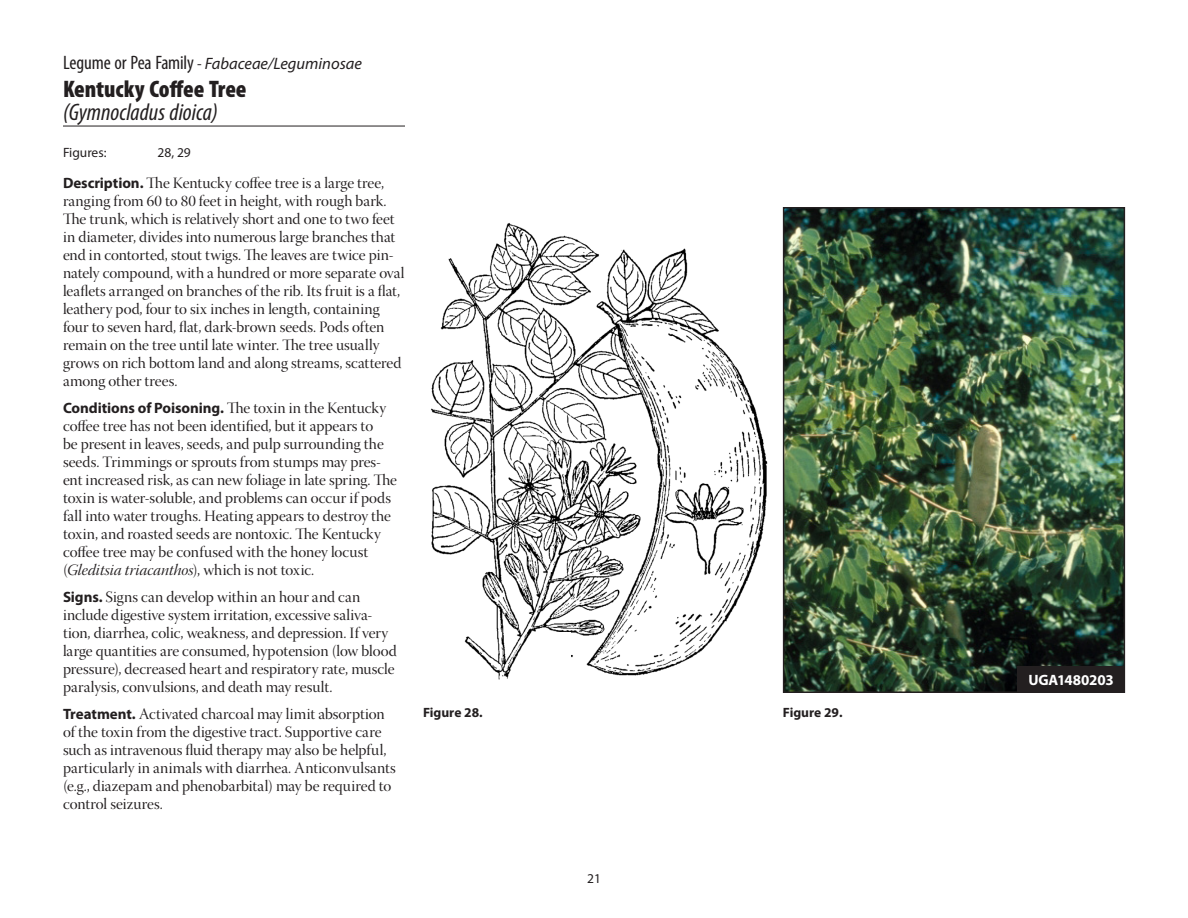
<style>
.page{position:relative;width:1188px;height:918px;background:#fff}
.page>*{position:absolute;margin:0;border:0;box-sizing:border-box;transform-origin:0 0}
._3__name{font:italic condensed 24px/22.5px "Myriad Pro";color:#231f20}
._1__family{font:italic 16.5px "Myriad Pro";color:#231f20}
.body_inline_subs{font:15.75px/18px "Warnock Pro Disp";color:#231f20}
.body_inline_subs-2{font:700 15px "Myriad Pro";letter-spacing:-.005em;color:#231f20}
.table__title_Weedima{font:700 15px "Myriad Pro";letter-spacing:-.01em;color:#fff}
.table__title{font:700 13.5px "Myriad Pro";color:#231f20}
._4__also_called_last{font:13.5px "Myriad Pro";color:#231f20}
.s1{font-style:normal;font-stretch:condensed;font-size:19.5px}
.s2{font-style:normal;font-stretch:condensed}
.s3{font-weight:900;font-style:normal}
.s4{font-family:"Myriad Pro";font-weight:700;font-size:15px}
.s5{font-family:"Warnock Pro Disp";font-weight:400;font-size:15.75px}
.s6{font-family:"Warnock Pro It Disp"}
</style>
<div class="page">
<img style="left:431px;top:223px;width:337px;height:457px">
<div style="left:549px;top:632px;width:22px;height:45px;background:#fff"></div>
<img style="left:786px;top:210px;width:336px;height:480px">
<div style="left:783px;top:207px;width:342px;height:486px;border:2px solid #231f20"></div>
<div style="left:1017px;top:666px;width:108px;height:27px;background:#231f20"></div>
<hr style="left:63px;top:126px;width:342px;height:1px;background:#231f20">
<p class="_1__family" style="left:63px;top:53px;width:300px"><span class="s1">Legume or Pea Family</span> <span class="s2">-</span> Fabaceae/Leguminosae</p>
<p class="_3__name" style="left:63px;top:78px;width:185px"><span class="s3">Kentucky Coffee Tree </span>(Gymnocladus dioica)</p>
<p class="_4__also_called_last" style="left:63px;top:144px;width:45px">Figures:</p>
<p class="_4__also_called_last" style="left:158px;top:144px;width:35px">28, 29</p>
<p class="body_inline_subs" style="left:63px;top:176px;width:343px"><span class="s4">Description.</span> The Kentucky coffee tree is a large tree, ranging from 60 to 80 feet in height, with rough bark.<br>The trunk, which is relatively short and one to two feet in diameter, divides into numerous large branches that end in contorted, stout twigs. The leaves are twice pin&shy;nately compound, with a hundred or more separate oval leaflets arranged on branches of the rib. Its fruit is a flat, leathery pod, four to six inches in length, containing four to seven hard, flat, dark-brown seeds. Pods often remain on the tree until late winter. The tree usually grows on rich bottom land and along streams, scattered among other trees.</p>
<p class="body_inline_subs-2" style="left:63px;top:398px;width:325px">Conditions of Poisoning. <span class="s5">The toxin in the Kentucky</span></p>
<p class="body_inline_subs" style="left:63px;top:419px;width:336px">coffee tree has not been identified, but it appears to<br>be present in leaves, seeds, and pulp surrounding the seeds. Trimmings or sprouts from stumps may pres&shy;ent increased risk, as can new foliage in late spring. The toxin is water-soluble, and problems can occur if pods fall into water troughs. Heating appears to destroy the toxin, and roasted seeds are nontoxic. The Kentucky coffee tree may be confused with the honey locust (<span class="s6">Gleditsia triacanthos</span>), which is not toxic.</p>
<p class="body_inline_subs" style="left:63px;top:590px;width:335px"><span class="s4">Signs.</span> Signs can develop within an hour and can include digestive system irritation, excessive saliva&shy;tion, diarrhea, colic, weakness, and depression. If very large quantities are consumed, hypotension (low blood pressure), decreased heart and respiratory rate, muscle paralysis, convulsions, and death may result.</p>
<p class="body_inline_subs" style="left:63px;top:707px;width:334px"><span class="s4">Treatment.</span> Activated charcoal may limit absorption of the toxin from the digestive tract. Supportive care such as intravenous fluid therapy may also be helpful, particularly in animals with diarrhea. Anticonvulsants (e.g., diazepam and phenobarbital) may be required to control seizures.</p>
<p class="table__title" style="left:423px;top:703px;width:61px">Figure 28.</p>
<p class="table__title" style="left:783px;top:703px;width:61px">Figure 29.</p>
<p class="_4__also_called_last" style="left:587px;top:870px;width:15px">21</p>
<p class="table__title_Weedima" style="left:1028px;top:670px;width:87px">UGA1480203</p>
</div>
